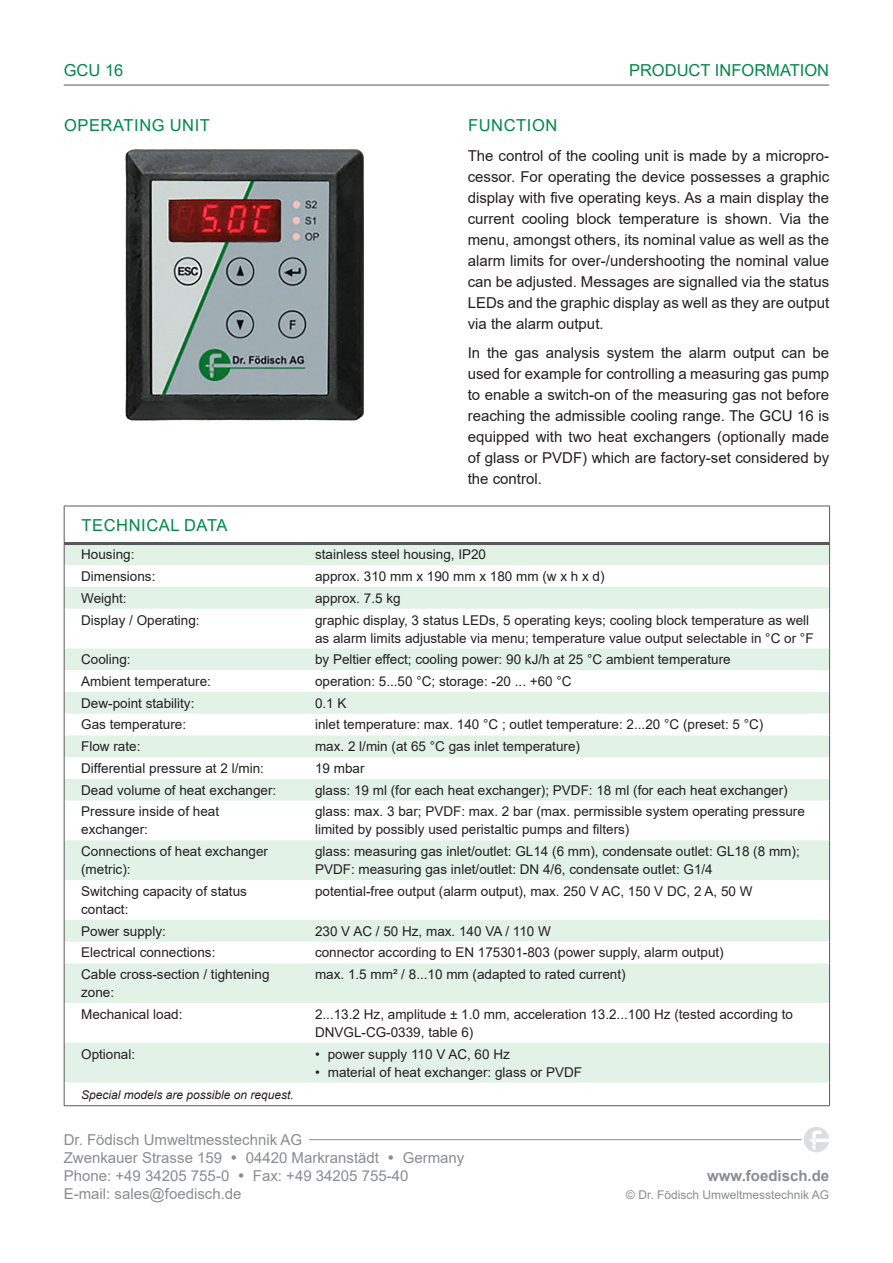
<style>
.page{position:relative;width:893px;height:1263px;background:#fff}
.page>*{position:absolute;margin:0;border:0;box-sizing:border-box;transform-origin:0 0}
.Überschrift{font:16.5px "Arial";letter-spacing:.035em;color:#008949}
.Überschrift-2{font:16.5px "Arial";color:#008949}
.Kopfzeile{font:16.5px "Arial";color:#008949}
.Standardtext{font:15px/21px "Arial";color:#231f20;text-align:justify}
.t1{font:15px "Arial";color:#8a8c8f}
.t2{font:700 15px "Arial";color:#8a8c8f}
.Tabelle_-_Standardte{font:13.5px/18px "Arial";color:#231f20}
.Fußnote___Bildtitel{font:italic 12px "Arial";color:#231f20}
.t3{font:12px "Arial";color:#8a8c8f}
</style>
<div class="page">
<hr style="left:64px;top:1139px;width:765px;height:1px;background:#8a8c8f">
<hr style="left:64px;top:85px;width:765px;height:1px;background:#57585a">
<div style="left:801px;top:1125px;width:30px;height:29px;background:#fff;border-radius:50%"></div>
<svg style="left:804px;top:1127px;width:25px;height:25px"></svg>
<div style="left:64px;top:1134px;width:245px;height:11px;background:#fff"></div>
<svg style="left:65px;top:545px;width:764px;height:537px"></svg>
<svg style="left:829px;top:545px;width:1px;height:64px"></svg>
<hr style="left:64px;top:609px;width:1px;height:39px;background:#57585a">
<hr style="left:829px;top:609px;width:1px;height:39px;background:#57585a">
<svg style="left:64px;top:648px;width:1px;height:153px"></svg>
<svg style="left:829px;top:648px;width:1px;height:153px"></svg>
<hr style="left:64px;top:801px;width:1px;height:39px;background:#57585a">
<hr style="left:829px;top:801px;width:1px;height:39px;background:#57585a">
<hr style="left:64px;top:840px;width:1px;height:40px;background:#57585a">
<hr style="left:829px;top:840px;width:1px;height:40px;background:#57585a">
<hr style="left:64px;top:880px;width:1px;height:40px;background:#57585a">
<hr style="left:829px;top:880px;width:1px;height:40px;background:#57585a">
<svg style="left:64px;top:920px;width:1px;height:43px"></svg>
<svg style="left:829px;top:920px;width:1px;height:43px"></svg>
<hr style="left:64px;top:963px;width:1px;height:40px;background:#57585a">
<hr style="left:829px;top:963px;width:1px;height:40px;background:#57585a">
<hr style="left:64px;top:1003px;width:1px;height:40px;background:#57585a">
<hr style="left:829px;top:1003px;width:1px;height:40px;background:#57585a">
<hr style="left:64px;top:1043px;width:1px;height:39px;background:#57585a">
<hr style="left:829px;top:1043px;width:1px;height:39px;background:#57585a">
<svg style="left:64px;top:1082px;width:1px;height:23px"></svg>
<svg style="left:829px;top:1082px;width:1px;height:23px"></svg>
<hr style="left:64px;top:1105px;width:234px;height:1px;background:#57585a">
<hr style="left:298px;top:1105px;width:532px;height:1px;background:#57585a">
<hr style="left:64px;top:506px;width:234px;height:1px;background:#57585a">
<hr style="left:64px;top:506px;width:1px;height:36px;background:#57585a">
<hr style="left:298px;top:506px;width:532px;height:1px;background:#57585a">
<hr style="left:829px;top:506px;width:1px;height:36px;background:#57585a">
<hr style="left:64px;top:542px;width:234px;height:3px;background:#57585a">
<hr style="left:298px;top:542px;width:532px;height:3px;background:#57585a">
<svg style="left:64px;top:545px;width:1px;height:64px"></svg>
<img style="left:125px;top:150px;width:239px;height:271px">
<p class="Kopfzeile" style="left:64px;top:59px;width:61px">GCU 16</p>
<p class="Überschrift" style="left:64px;top:114px;width:147px">OPERATING UNIT</p>
<p class="Überschrift-2" style="left:629px;top:59px;width:202px">PRODUCT INFORMATION</p>
<p class="Überschrift" style="left:468px;top:114px;width:91px">FUNCTION</p>
<p class="Standardtext" style="left:468px;top:145px;width:363px">The control of the cooling unit is made by a micropro&shy;cessor. For operating the device possesses a graphic display with five operating keys. As a main display the current cooling block temperature is shown. Via the menu, amongst others, its nominal value as well as the alarm limits for over-/undershooting the nominal value can be adjusted. Messages are signalled via the status LEDs and the graphic display as well as they are output via the alarm output.</p>
<p class="Standardtext" style="left:468px;top:342px;width:363px">In the gas analysis system the alarm output can be used for example for controlling a measuring gas pump to enable a switch-on of the measuring gas not before reaching the admissible cooling range. The GCU 16 is equipped with two heat exchangers (optionally made of glass or PVDF) which are factory-set considered by the control.</p>
<p class="Überschrift" style="left:81px;top:514px;width:147px">TECHNICAL DATA</p>
<p class="Tabelle_-_Standardte" style="left:81px;top:545px;width:55px">Housing:</p>
<p class="Tabelle_-_Standardte" style="left:315px;top:545px;width:173px">stainless steel housing, IP20</p>
<p class="Tabelle_-_Standardte" style="left:81px;top:567px;width:76px">Dimensions:</p>
<p class="Tabelle_-_Standardte" style="left:315px;top:567px;width:291px">approx. 310 mm x 190 mm x 180 mm (w x h x d)</p>
<p class="Tabelle_-_Standardte" style="left:81px;top:589px;width:47px">Weight:</p>
<p class="Tabelle_-_Standardte" style="left:315px;top:589px;width:87px">approx. 7.5 kg</p>
<p class="Tabelle_-_Standardte" style="left:81px;top:611px;width:120px">Display / Operating:</p>
<p class="Tabelle_-_Standardte" style="left:315px;top:611px;width:500px">graphic display, 3 status LEDs, 5 operating keys; cooling block temperature as well as alarm limits adjustable via menu; temperature value output selectable in °C or °F</p>
<p class="Tabelle_-_Standardte" style="left:81px;top:650px;width:51px">Cooling:</p>
<p class="Tabelle_-_Standardte" style="left:315px;top:650px;width:417px">by Peltier effect; cooling power: 90 kJ/h at 25 °C ambient temperature</p>
<p class="Tabelle_-_Standardte" style="left:81px;top:672px;width:131px">Ambient temperature:</p>
<p class="Tabelle_-_Standardte" style="left:315px;top:672px;width:258px">operation: 5...50 °C; storage: -20 ... +60 °C</p>
<p class="Tabelle_-_Standardte" style="left:81px;top:694px;width:115px">Dew-point stability:</p>
<p class="Tabelle_-_Standardte" style="left:315px;top:694px;width:33px">0.1 K</p>
<p class="Tabelle_-_Standardte" style="left:81px;top:716px;width:107px">Gas temperature:</p>
<p class="Tabelle_-_Standardte" style="left:315px;top:716px;width:450px">inlet temperature: max. 140 °C ; outlet temperature: 2...20 °C (preset: 5 °C)</p>
<p class="Tabelle_-_Standardte" style="left:81px;top:737px;width:61px">Flow rate:</p>
<p class="Tabelle_-_Standardte" style="left:315px;top:737px;width:266px">max. 2 l/min (at 65 °C gas inlet temperature)</p>
<p class="Tabelle_-_Standardte" style="left:81px;top:759px;width:184px">Differential pressure at 2 l/min:</p>
<p class="Tabelle_-_Standardte" style="left:315px;top:759px;width:51px">19 mbar</p>
<p class="Tabelle_-_Standardte" style="left:81px;top:781px;width:197px">Dead volume of heat exchanger:</p>
<p class="Tabelle_-_Standardte" style="left:315px;top:781px;width:474px">glass: 19 ml (for each heat exchanger); PVDF: 18 ml (for each heat exchanger)</p>
<p class="Tabelle_-_Standardte" style="left:81px;top:802px;width:140px">Pressure inside of heat exchanger:</p>
<p class="Tabelle_-_Standardte" style="left:315px;top:802px;width:491px">glass: max. 3 bar; PVDF: max. 2 bar (max. permissible system operating pressure limited by possibly used peristaltic pumps and filters)</p>
<p class="Tabelle_-_Standardte" style="left:81px;top:842px;width:188px">Connections of heat exchanger</p>
<p class="Tabelle_-_Standardte" style="left:81px;top:860px;width:51px">(metric):</p>
<p class="Tabelle_-_Standardte" style="left:315px;top:842px;width:486px">glass: measuring gas inlet/outlet: GL14 (6 mm), condensate outlet: GL18 (8 mm);</p>
<p class="Tabelle_-_Standardte" style="left:315px;top:860px;width:399px">PVDF: measuring gas inlet/outlet: DN 4/6, condensate outlet: G1/4</p>
<p class="Tabelle_-_Standardte" style="left:81px;top:882px;width:167px">Switching capacity of status contact:</p>
<p class="Tabelle_-_Standardte" style="left:315px;top:882px;width:439px">potential-free output (alarm output), max. 250 V AC, 150 V DC, 2 A, 50 W</p>
<p class="Tabelle_-_Standardte" style="left:81px;top:922px;width:86px">Power supply:</p>
<p class="Tabelle_-_Standardte" style="left:315px;top:922px;width:237px">230 V AC / 50 Hz, max. 140 VA / 110 W</p>
<p class="Tabelle_-_Standardte" style="left:81px;top:943px;width:136px">Electrical connections:</p>
<p class="Tabelle_-_Standardte" style="left:315px;top:943px;width:410px">connector according to EN 175301-803 (power supply, alarm output)</p>
<p class="Tabelle_-_Standardte" style="left:81px;top:965px;width:190px">Cable cross-section / tightening zone:</p>
<p class="Tabelle_-_Standardte" style="left:315px;top:965px;width:312px">max. 1.5 mm² / 8...10 mm (adapted to rated current)</p>
<p class="Tabelle_-_Standardte" style="left:81px;top:1005px;width:103px">Mechanical load:</p>
<p class="Tabelle_-_Standardte" style="left:315px;top:1005px;width:479px">2...13.2 Hz, amplitude ± 1.0 mm, acceleration 13.2...100 Hz (tested according to<br>DNVGL-CG-0339, table 6)</p>
<p class="Tabelle_-_Standardte" style="left:81px;top:1045px;width:56px">Optional:</p>
<p class="Tabelle_-_Standardte" style="left:315px;top:1045px;width:196px">• power supply 110 V AC, 60 Hz</p>
<p class="Tabelle_-_Standardte" style="left:315px;top:1063px;width:269px">• material of heat exchanger: glass or PVDF</p>
<p class="Fußnote___Bildtitel" style="left:81px;top:1086px;width:214px">Special models are possible on request.</p>
<p class="t1" style="left:64px;top:1129px;width:240px">Dr. Födisch Umweltmesstechnik AG</p>
<p class="t1" style="left:64px;top:1147px;width:402px">Zwenkauer Strasse 159 • 04420 Markranstädt • Germany</p>
<p class="t1" style="left:64px;top:1165px;width:346px">Phone: +49 34205 755-0 • Fax: +49 34205 755-40</p>
<p class="t1" style="left:64px;top:1183px;width:179px">E-mail: sales@foedisch.de</p>
<p class="t2" style="left:707px;top:1165px;width:123px">www.foedisch.de</p>
<p class="t3" style="left:626px;top:1187px;width:204px">© Dr. Födisch Umweltmesstechnik AG</p>
</div>
